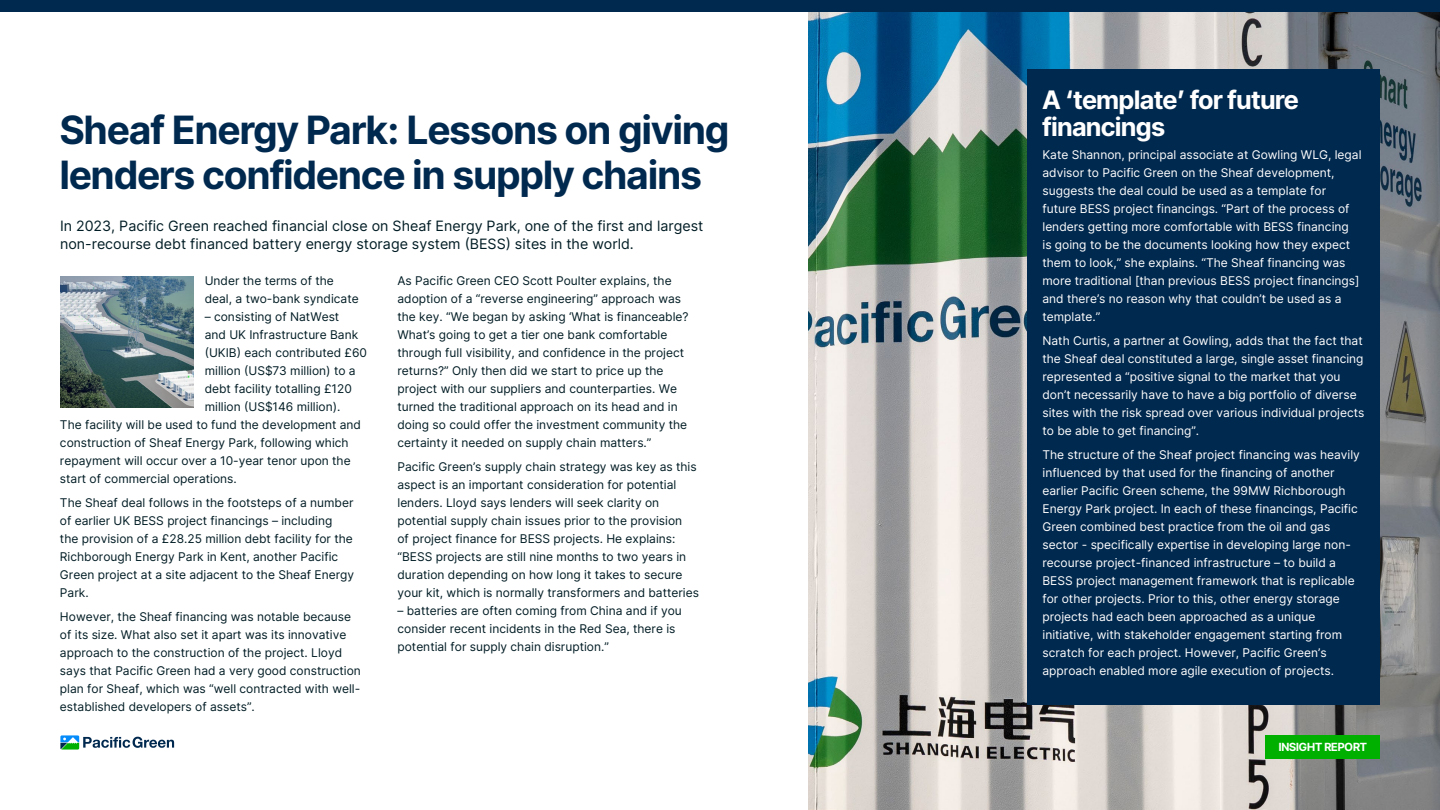
<style>
.page{position:relative;width:1440px;height:810px;background:#fff}
.page>*{position:absolute;margin:0;border:0;box-sizing:border-box;transform-origin:0 0}
.t1{font:39px/45px "Inter Tight";color:#00294f}
.t2{font:25.5px/27px "Inter Tight";letter-spacing:-.005em;color:#fff}
.t3{font:14.25px/18px "Inter";color:#001c24}
.t4{font:12px/18px "Inter";color:#001c24}
.t5{font:12px/18px "Inter";color:#fff}
.t6{font:11.25px "Inter Tight";letter-spacing:-.005em;color:#fff}
</style>
<div class="page">
<svg style="left:60px;top:735px;width:114px;height:15px"></svg>
<div style="left:0;top:0;width:1440px;height:12px;background:#00294f"></div>
<img style="left:808px;top:12px;width:632px;height:797px">
<div style="left:1028px;top:69px;width:352px;height:636px;background:#00294f"></div>
<div style="left:1266px;top:735px;width:114px;height:24px;background:#00b000"></div>
<img style="left:60px;top:276px;width:134px;height:132px">
<h1 class="t1" style="left:60px;top:106px;width:670px">Sheaf Energy Park: Lessons on giving lenders confidence in supply chains</h1>
<p class="t3" style="left:60px;top:217px;width:645px">In 2023, Pacific Green reached financial close on Sheaf Energy Park, one of the first and largest non-recourse debt financed battery energy storage system (BESS) sites in the world.</p>
<p class="t4" style="left:205px;top:271px;width:155px">Under the terms of the deal, a two-bank syndicate</p>
<p class="t4" style="left:205px;top:307px;width:136px">– consisting of NatWest</p>
<p class="t4" style="left:205px;top:325px;width:155px">and UK Infrastructure Bank</p>
<p class="t4" style="left:205px;top:343px;width:164px">(UKIB) each contributed £60</p>
<p class="t4" style="left:205px;top:361px;width:152px">million (US$73 million) to a</p>
<p class="t4" style="left:205px;top:379px;width:149px">debt facility totalling £120</p>
<p class="t4" style="left:205px;top:397px;width:137px">million (US$146 million).</p>
<p class="t4" style="left:60px;top:415px;width:303px">The facility will be used to fund the development and</p>
<p class="t4" style="left:60px;top:433px;width:290px">construction of Sheaf Energy Park, following which</p>
<p class="t4" style="left:60px;top:451px;width:292px">repayment will occur over a 10-year tenor upon the</p>
<p class="t4" style="left:60px;top:469px;width:178px">start of commercial operations.</p>
<p class="t4" style="left:60px;top:493px;width:296px">The Sheaf deal follows in the footsteps of a number of earlier UK BESS project financings – including<br>the provision of a £28.25 million debt facility for the Richborough Energy Park in Kent, another Pacific Green project at a site adjacent to the Sheaf Energy Park.</p>
<p class="t4" style="left:60px;top:607px;width:302px">However, the Sheaf financing was notable because of its size. What also set it apart was its innovative approach to the construction of the project. Lloyd says that Pacific Green had a very good construction plan for Sheaf, which was “well contracted with well&shy;established developers of assets”.</p>
<p class="t4" style="left:397px;top:271px;width:293px">As Pacific Green CEO Scott Poulter explains, the adoption of a “reverse engineering” approach was the key. “We began by asking ‘What is financeable?<br>What’s going to get a tier one bank comfortable through full visibility, and confidence in the project returns?” Only then did we start to price up the project with our suppliers and counterparties. We turned the traditional approach on its head and in doing so could offer the investment community the certainty it needed on supply chain matters.”</p>
<p class="t4" style="left:397px;top:457px;width:303px">Pacific Green’s supply chain strategy was key as this aspect is an important consideration for potential lenders. Lloyd says lenders will seek clarity on potential supply chain issues prior to the provision<br>of project finance for BESS projects. He explains: “BESS projects are still nine months to two years in duration depending on how long it takes to secure your kit, which is normally transformers and batteries</p>
<p class="t4" style="left:397px;top:601px;width:286px">– batteries are often coming from China and if you consider recent incidents in the Red Sea, there is potential for supply chain disruption.”</p>
<h2 class="t2" style="left:1042px;top:85px;width:257px">A ‘template’ for future financings</h2>
<p class="t5" style="left:1042px;top:145px;width:321px">Kate Shannon, principal associate at Gowling WLG, legal advisor to Pacific Green on the Sheaf development, suggests the deal could be used as a template for future BESS project financings. “Part of the process of lenders getting more comfortable with BESS financing<br>is going to be the documents looking how they expect them to look,” she explains. “The Sheaf financing was more traditional [than previous BESS project financings] and there’s no reason why that couldn’t be used as a template.”</p>
<p class="t5" style="left:1042px;top:331px;width:323px">Nath Curtis, a partner at Gowling, adds that the fact that the Sheaf deal constituted a large, single asset financing represented a “positive signal to the market that you don’t necessarily have to have a big portfolio of diverse sites with the risk spread over various individual projects to be able to get financing”.</p>
<p class="t5" style="left:1042px;top:445px;width:319px">The structure of the Sheaf project financing was heavily influenced by that used for the financing of another earlier Pacific Green scheme, the 99MW Richborough Energy Park project. In each of these financings, Pacific Green combined best practice from the oil and gas sector - specifically expertise in developing large non&shy;recourse project-financed infrastructure – to build a BESS project management framework that is replicable for other projects. Prior to this, other energy storage projects had each been approached as a unique initiative, with stakeholder engagement starting from scratch for each project. However, Pacific Green’s approach enabled more agile execution of projects.</p>
<p class="t6" style="left:1279px;top:739px;width:90px">INSIGHT REPORT</p>
</div>
